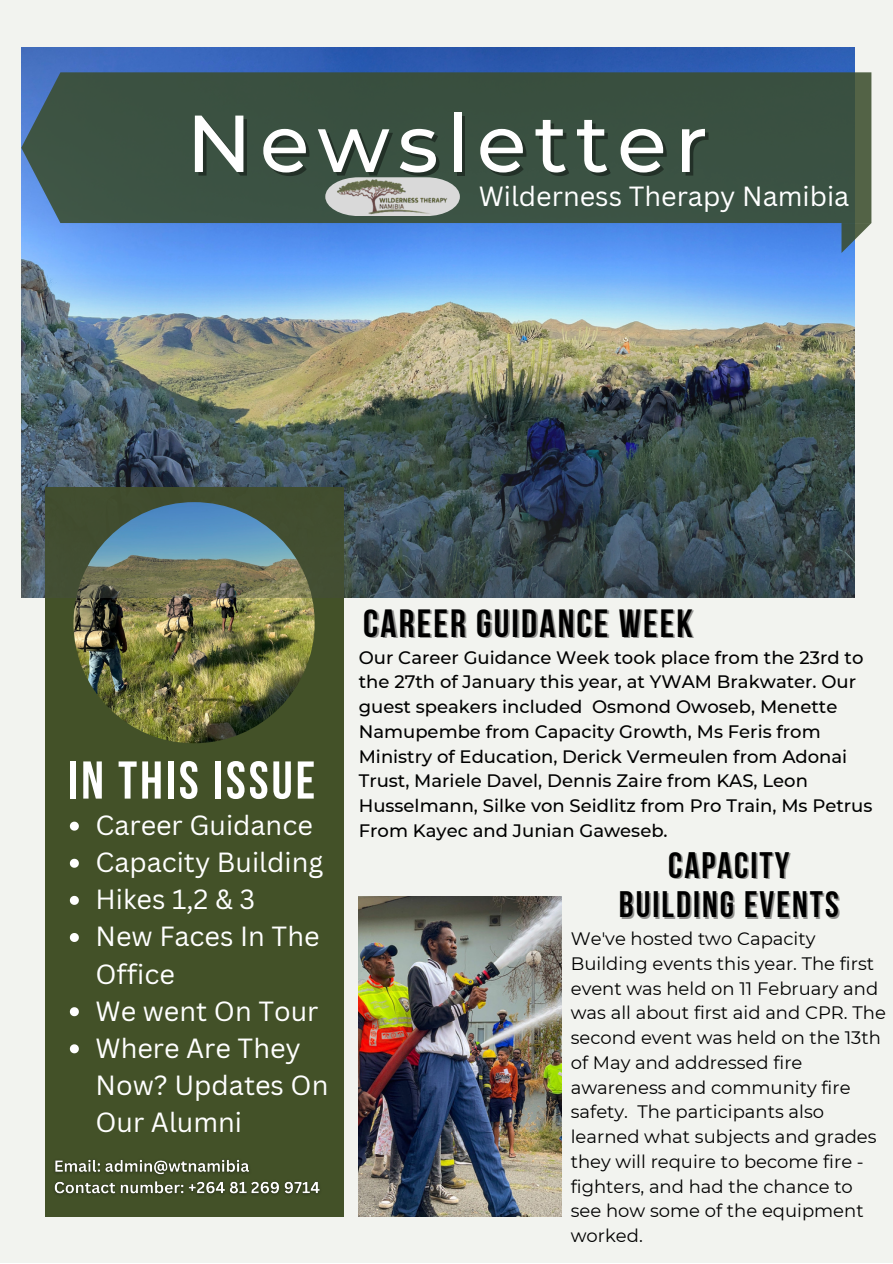
<style>
.page{position:relative;width:893px;height:1264px;background:#fff}
.page>*{position:absolute;margin:0;border:0;box-sizing:border-box;transform-origin:0 0}
.t1{font:500 80.55px "Montserrat";letter-spacing:.1em;color:#fff}
.t2{font:53.1px "Bebas Neue Cyrillic";letter-spacing:.055em;color:#fff}
.t3{font:39.3px "Bebas Neue Cyrillic";letter-spacing:.055em;color:#000}
.t4{font:36.75px/39.3px "Bebas Neue Cyrillic";letter-spacing:.055em;color:#000;text-align:center}
.t5{font:27px/37px "Canva Sans";color:#fff}
.t6{font:500 18px/24.8px "Montserrat";color:#000}
.t7{font:18px/24.8px "Montserrat";color:#000}
</style>
<div class="page">
<div style="left:0;top:0;width:892px;height:1262px;background:#f2f3ef"></div>
<img style="left:21px;top:48px;width:833px;height:227px">
<svg style="left:841px;top:223px;width:30px;height:30px"></svg>
<div style="left:21px;top:72px;width:850px;height:151px;background:#3b5142"></div>
<div style="left:45px;top:487px;width:298px;height:729px;background:#435128"></div>
<img style="left:73px;top:502px;width:241px;height:241px;border-radius:50%">
<img style="left:359px;top:896px;width:202px;height:320px">
<img style="left:21px;top:275px;width:833px;height:322px">
<svg style="left:455px;top:177px;width:5px;height:39px"></svg>
<img style="left:324px;top:166px;width:131px;height:61px">
<img style="left:54px;top:1159px;width:266px;height:36px">
<svg style="left:70px;top:821px;width:9px;height:9px"></svg>
<svg style="left:70px;top:858px;width:9px;height:9px"></svg>
<svg style="left:70px;top:895px;width:9px;height:9px"></svg>
<svg style="left:70px;top:933px;width:9px;height:9px"></svg>
<svg style="left:70px;top:1007px;width:9px;height:9px"></svg>
<svg style="left:70px;top:1044px;width:9px;height:9px"></svg>
<p class="t1" style="left:186px;top:94px;width:522px">Newsletter</p>
<p class="t5" style="left:478px;top:177px;width:372px">Wilderness Therapy Namibia</p>
<p class="t3" style="left:363px;top:607px;width:331px">CAREER GUIDANCE WEEK</p>
<p class="t6" style="left:359px;top:644px;width:515px">Our Career Guidance Week took place from the 23rd to the 27th of January this year, at YWAM Brakwater. Our guest speakers included Osmond Owoseb, Menette Namupembe from Capacity Growth, Ms Feris from Ministry of Education, Derick Vermeulen from Adonai Trust, Mariele Davel, Dennis Zaire from KAS, Leon Husselmann, Silke von Seidlitz from Pro Train, Ms Petrus</p>
<p class="t2" style="left:68px;top:758px;width:248px">IN THIS ISSUE</p>
<p class="t5" style="left:95px;top:806px;width:219px">Career Guidance</p>
<p class="t6" style="left:359px;top:818px;width:310px">From Kayec and Junian Gaweseb.</p>
<p class="t5" style="left:95px;top:843px;width:229px">Capacity Building</p>
<p class="t5" style="left:95px;top:880px;width:161px">Hikes 1,2 &amp; 3</p>
<p class="t5" style="left:95px;top:917px;width:225px">New Faces In The<br>Office</p>
<p class="t5" style="left:95px;top:991px;width:224px">We went On Tour</p>
<p class="t5" style="left:95px;top:1028px;width:234px">Where Are They<br>Now? Updates On<br>Our Alumni</p>
<p class="t4" style="left:618px;top:848px;width:221px">CAPACITY<br>BUILDING EVENTS</p>
<p class="t7" style="left:570px;top:926px;width:316px">We've hosted two Capacity<br>Building events this year. The first event was held on 11 February and was all about first aid and CPR. The second event was held on the 13th of May and addressed fire awareness and community fire safety. The participants also learned what subjects and grades they will require to become fire - fighters, and had the chance to see how some of the equipment worked.</p>
</div>
